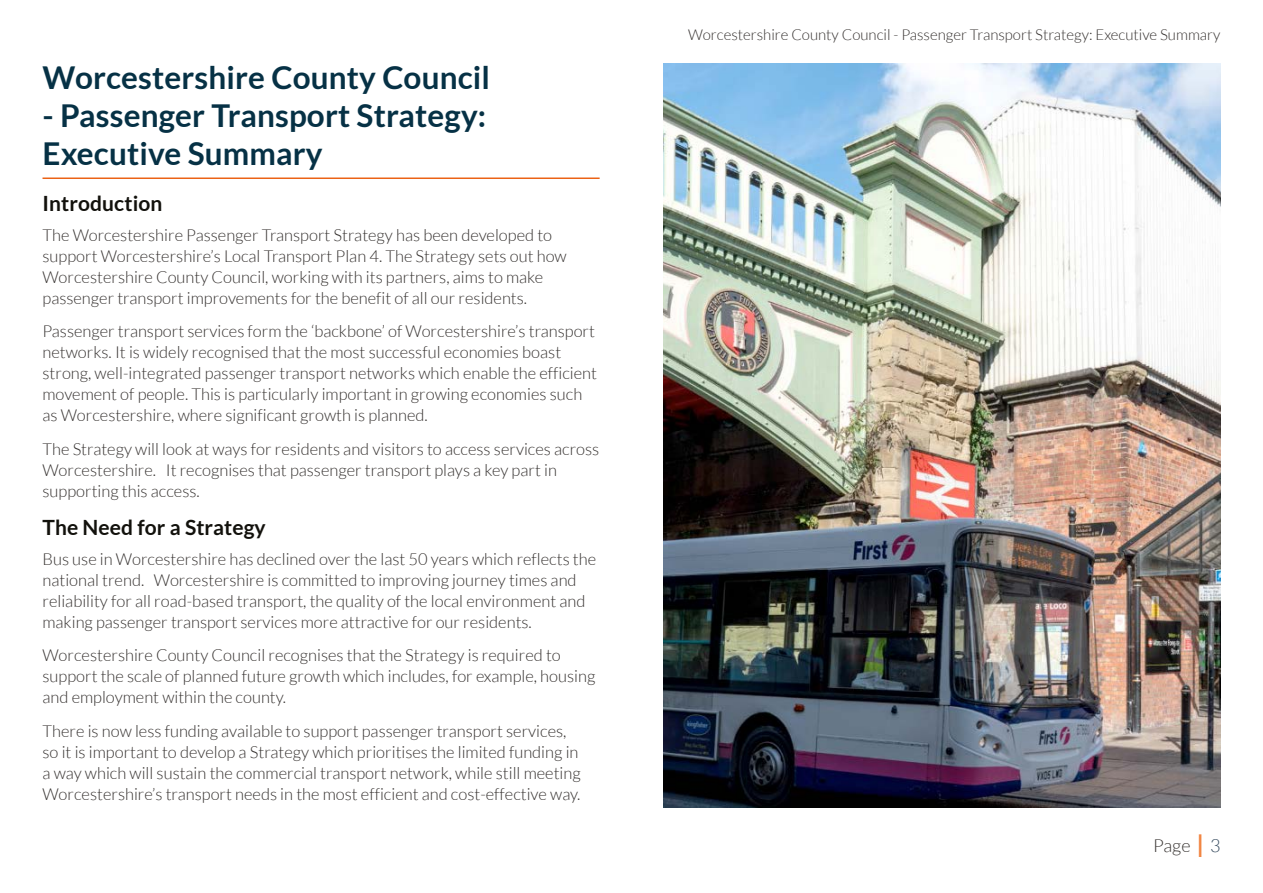
<style>
.page{position:relative;width:1263px;height:893px;background:#fff}
.page>*{position:absolute;margin:0;border:0;box-sizing:border-box;transform-origin:0 0}
.t1{font:700 31.5px/37.8px "Lato";letter-spacing:.005em;color:#063145}
.Sub_Title{font:700 21px "Lato";letter-spacing:.005em;color:#12110c}
.t2{font:300 18px "Lato";color:#35312f}
.Paragraph_Text{font:300 16.5px/21px "Lato";color:#35312f}
.t3{font:300 15px "Lato";color:#35312f}
.s1{font-weight:700;font-size:31.5px;color:#f18542}
.s2{color:#354a5e}
</style>
<div class="page">
<hr style="left:43px;top:177px;width:557px;height:2px;background:#eb6215">
<img style="left:663px;top:64px;width:557px;height:744px">
<p class="t1" style="left:43px;top:58px;width:449px">Worcestershire County Council</p>
<p class="t1" style="left:43px;top:96px;width:445px">- Passenger Transport Strategy:<br>Executive Summary</p>
<p class="Sub_Title" style="left:43px;top:192px;width:121px">Introduction</p>
<p class="Paragraph_Text" style="left:43px;top:224px;width:526px">The Worcestershire Passenger Transport Strategy has been developed to support Worcestershire’s Local Transport Plan 4. The Strategy sets out how Worcestershire County Council, working with its partners, aims to make passenger transport improvements for the benefit of all our residents.</p>
<p class="Paragraph_Text" style="left:43px;top:321px;width:556px">Passenger transport services form the ‘backbone’ of Worcestershire’s transport networks. It is widely recognised that the most successful economies boast strong, well-integrated passenger transport networks which enable the efficient movement of people. This is particularly important in growing economies such as Worcestershire, where significant growth is planned.</p>
<p class="Paragraph_Text" style="left:43px;top:439px;width:558px">The Strategy will look at ways for residents and visitors to access services across<br>Worcestershire. It recognises that passenger transport plays a key part in supporting this access.</p>
<p class="Sub_Title" style="left:43px;top:515px;width:225px">The Need for a Strategy</p>
<p class="Paragraph_Text" style="left:43px;top:548px;width:555px">Bus use in Worcestershire has declined over the last 50 years which reflects the national trend. Worcestershire is committed to improving journey times and reliability for all road-based transport, the quality of the local environment and making passenger transport services more attractive for our residents.</p>
<p class="Paragraph_Text" style="left:43px;top:645px;width:554px">Worcestershire County Council recognises that the Strategy is required to support the scale of planned future growth which includes, for example, housing and employment within the county.</p>
<p class="Paragraph_Text" style="left:43px;top:721px;width:540px">There is now less funding available to support passenger transport services, so it is important to develop a Strategy which prioritises the limited funding in a way which will sustain the commercial transport network, while still meeting Worcestershire’s transport needs in the most efficient and cost-effective way.</p>
<p class="t3" style="left:688px;top:26px;width:534px">Worcestershire County Council - Passenger Transport Strategy: Executive Summary</p>
<p class="t2" style="left:1153px;top:836px;width:69px">Page <span class="s1">I</span> <span class="s2">3</span></p>
</div>
